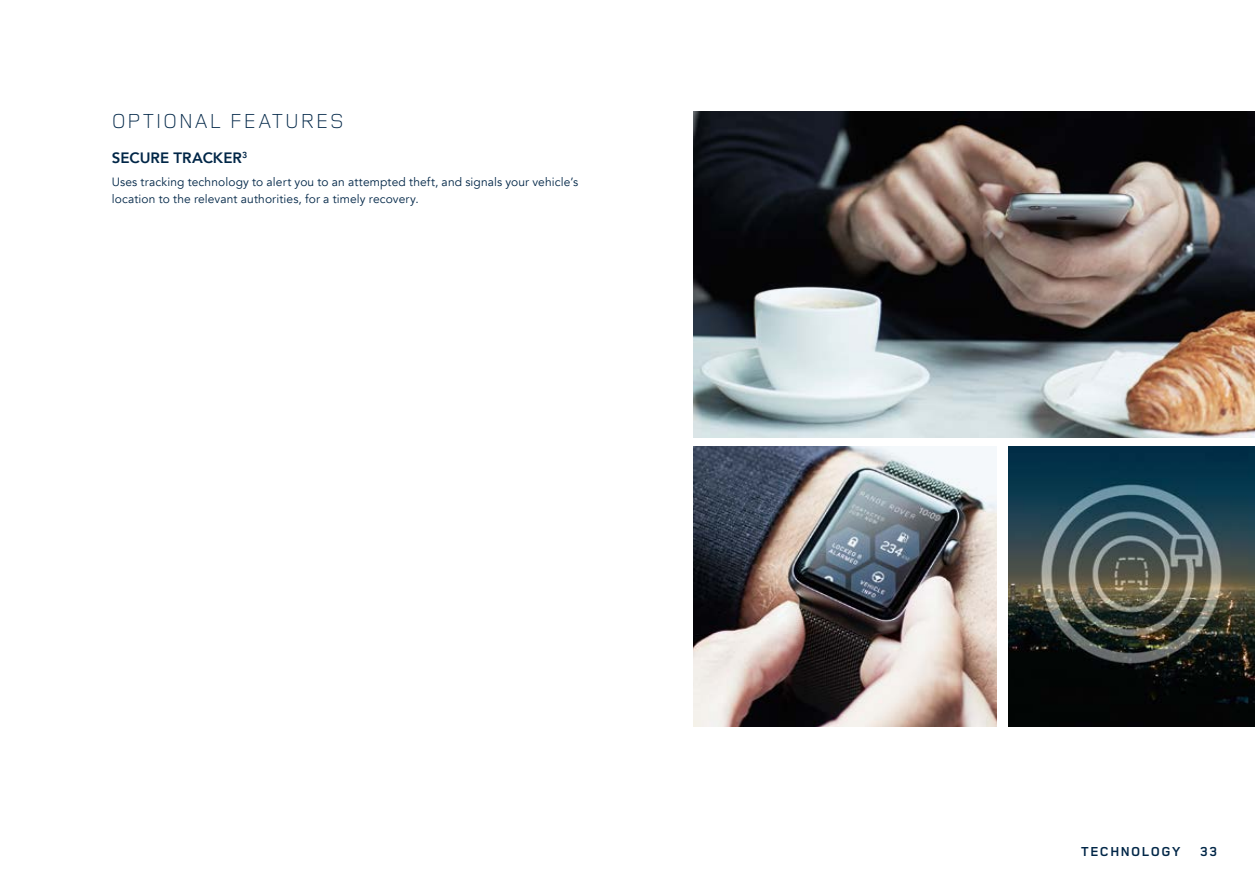
<style>
.page{position:relative;width:1255px;height:893px;background:#fff}
.page>*{position:absolute;margin:0;border:0;box-sizing:border-box;transform-origin:0 0}
.t1{font:300 21px "Land Rover Wide";letter-spacing:-.005em;color:#002647}
.t2{font:800 15px "Avenir LT Com";color:#002647}
.t3{font:700 13.5px "Land Rover Wide";letter-spacing:.015em;color:#002647}
.t4{font:12px/16.5px "Avenir LT Com";letter-spacing:.01em;color:#002647}
</style>
<div class="page">
<img style="left:693px;top:446px;width:303px;height:280px">
<img style="left:693px;top:112px;width:561px;height:326px">
<img style="left:1008px;top:446px;width:246px;height:280px">
<h1 class="t1" style="left:111px;top:106px;width:235px">OPTIONAL FEATURES</h1>
<p class="t2" style="left:112px;top:149px;width:137px">SECURE TRACKER<sup>3</sup></p>
<p class="t4" style="left:112px;top:174px;width:468px">Uses tracking technology to alert you to an attempted theft, and signals your vehicle’s location to the relevant authorities, for a timely recovery.</p>
<p class="t3" style="left:1080px;top:842px;width:102px">TECHNOLOGY</p>
<p class="t3" style="left:1199px;top:842px;width:20px">33</p>
</div>
